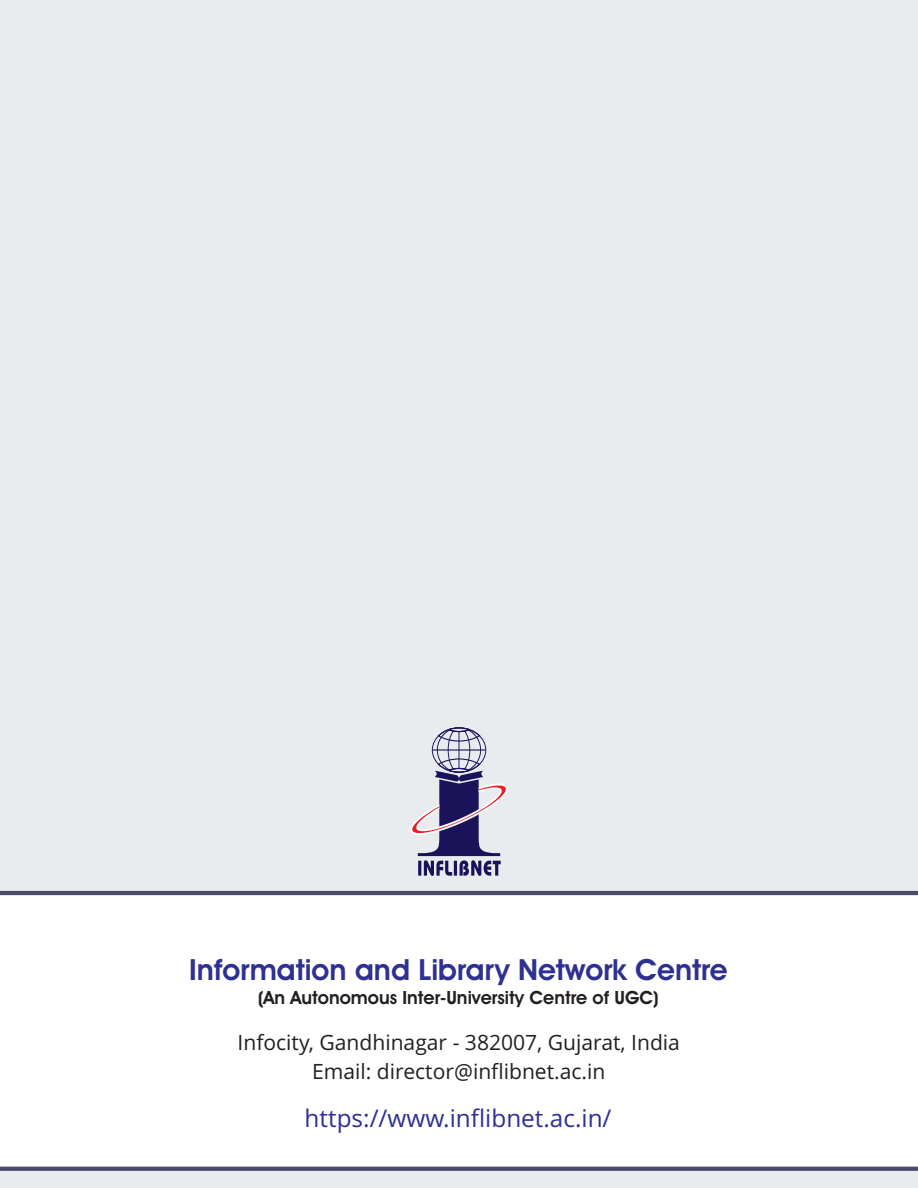
<style>
.page{position:relative;width:918px;height:1188px;background:#e9ecef}
.page>*{position:absolute;margin:0;border:0;box-sizing:border-box;transform-origin:0 0}
.t1{font:600 29.25px "Avant Garde IT Cby BT";color:#2e3092}
.t2{font:24.3px "Open Sans";color:#2e3092}
.t3{font:21.15px/28.7px "Open Sans";color:#231f20;text-align:center}
.t4{font:600 18.3px "Avant Garde IT Cby BT";color:#231f20}
</style>
<div class="page">
<div style="left:0;top:893px;width:918px;height:276px;background:#fff"></div>
<hr style="left:0;top:891px;width:918px;height:4px;background:#4f4b6a">
<svg style="left:0;top:1167px;width:918px;height:4px;background:#534f6e"></svg>
<svg style="left:411px;top:727px;width:96px;height:149px"></svg>
<h1 class="t1" style="left:189px;top:958px;width:540px">Information and Library Network Centre</h1>
<p class="t4" style="left:258px;top:990px;width:402px">(An Autonomous Inter-University Centre of UGC)</p>
<p class="t3" style="left:238px;top:1030px;width:444px">Infocity, Gandhinagar - 382007, Gujarat, India<br>Email: director@inflibnet.ac.in</p>
<p class="t2" style="left:305px;top:1109px;width:308px">https://www.inflibnet.ac.in/</p>
</div>
